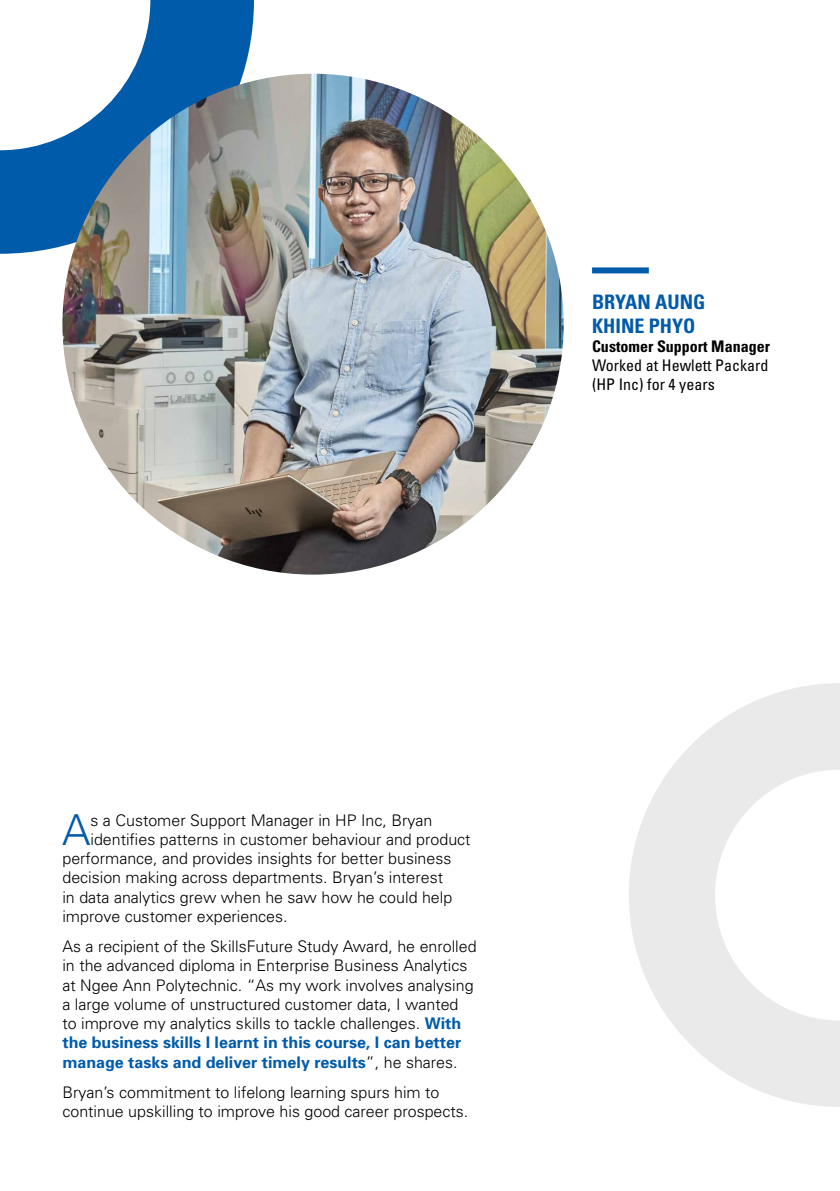
<style>
.page{position:relative;width:840px;height:1191px;background:#fff}
.page>*{position:absolute;margin:0;border:0;box-sizing:border-box;transform-origin:0 0}
.t1{font:300 42.6px "Univers";color:#005baa}
.t2{font:700 condensed 20px/24px "Univers";color:#005baa}
.t3{font:300 16px/19.2px "Univers";color:#000}
.t4{font:condensed 16px/19.2px "Univers";color:#000}
.t5{font:700 condensed 16px "Univers";color:#000}
.s1{font-weight:700;color:#005baa}
</style>
<div class="page">
<svg style="left:0;top:0;width:254px;height:254px;fill:#005baa"></svg>
<svg style="left:629px;top:683px;width:210px;height:424px;fill:#eaeaea"></svg>
<img style="left:62px;top:74px;width:501px;height:500px;border-radius:250px">
<div style="left:591px;top:267px;width:57px;height:6px;background:#005baa"></div>
<p class="t2" style="left:591px;top:289px;width:115px">Bryan Aung<br>Khine Phyo</p>
<p class="t5" style="left:591px;top:336px;width:179px">Customer Support Manager</p>
<p class="t4" style="left:591px;top:355px;width:178px">Worked at Hewlett Packard (HP Inc) for 4 years</p>
<h1 class="t1" style="left:62px;top:804px;width:30px">A</h1>
<p class="t3" style="left:90px;top:810px;width:343px">s a Customer Support Manager in HP Inc, Bryan</p>
<p class="t3" style="left:90px;top:829px;width:381px">identifies patterns in customer behaviour and product</p>
<p class="t3" style="left:62px;top:848px;width:390px">performance, and provides insights for better business</p>
<p class="t3" style="left:62px;top:867px;width:382px">decision making across departments. Bryan’s interest</p>
<p class="t3" style="left:62px;top:886px;width:391px">in data analytics grew when he saw how he could help</p>
<p class="t3" style="left:62px;top:906px;width:226px">improve customer experiences.</p>
<p class="t3" style="left:62px;top:936px;width:415px">As a recipient of the SkillsFuture Study Award, he enrolled in the advanced diploma in Enterprise Business Analytics at Ngee Ann Polytechnic. “As my work involves analysing a large volume of unstructured customer data, I wanted to improve my analytics skills to tackle challenges. <span class="s1">With the business skills I learnt in this course, I can better manage tasks and deliver timely results</span>”, he shares.</p>
<p class="t3" style="left:62px;top:1082px;width:407px">Bryan’s commitment to lifelong learning spurs him to continue upskilling to improve his good career prospects.</p>
</div>
